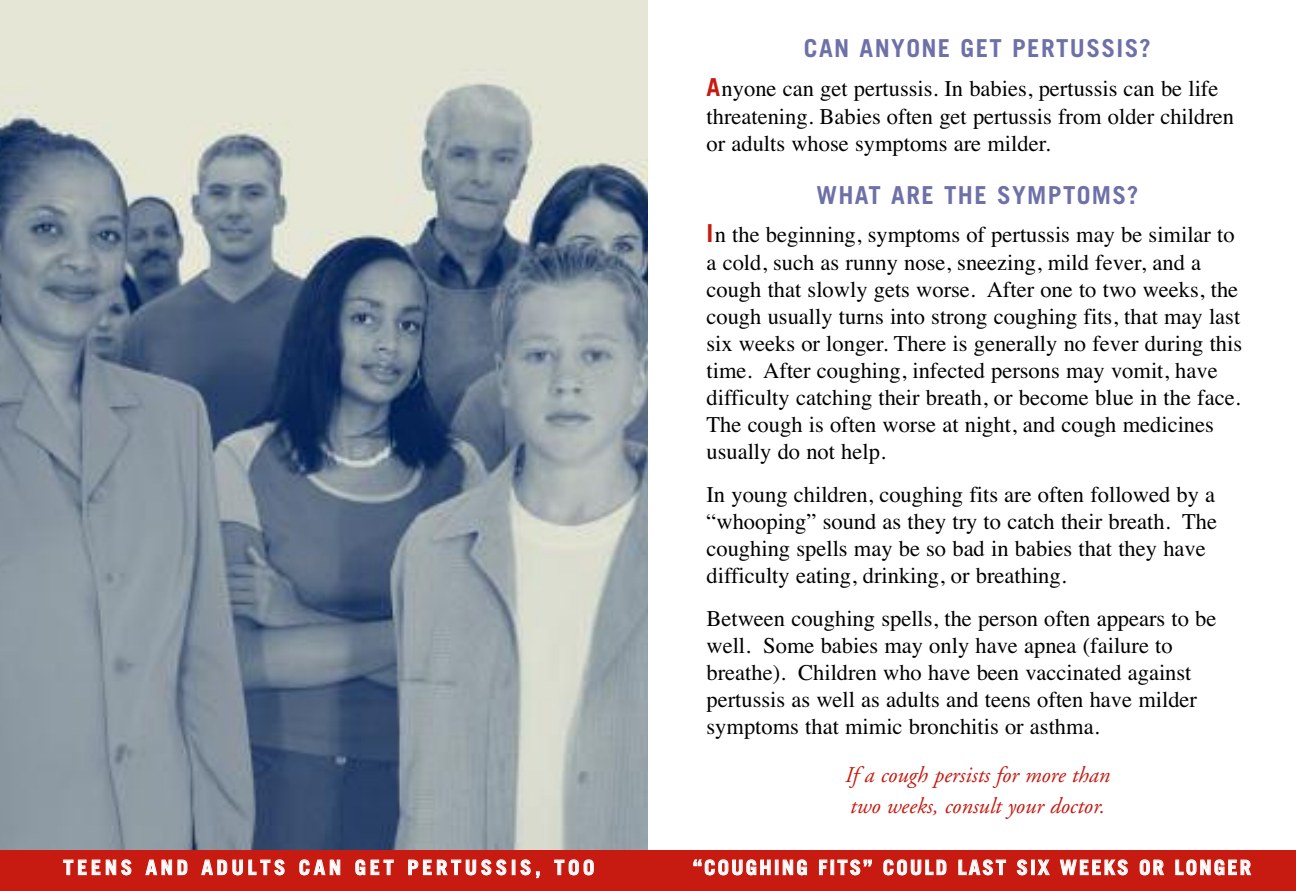
<style>
.page{position:relative;width:1296px;height:891px;background:#fff}
.page>*{position:absolute;margin:0;border:0;box-sizing:border-box;transform-origin:0 0}
.t1{font:700 24.75px "Trade Gothic";letter-spacing:.055em;color:#6e70a8}
.t2{font:22.5px/27px "Times";color:#000}
.t3{font:italic 22.5px/31.5px "Adobe Garamond";color:#c71a10}
.t4{font:700 20.25px "Trade Gothic";letter-spacing:.11em;color:#fff}
.t5{font:700 20.25px "Trade Gothic";letter-spacing:.185em;color:#fff}
.s1{font-family:"Trade Gothic";font-weight:700;font-size:24.75px;color:#c71a10}
</style>
<div class="page">
<img style="left:0;top:0;width:648px;height:850px">
<div style="left:648px;top:850px;width:648px;height:41px;background:#c71a10"></div>
<div style="left:0;top:850px;width:648px;height:41px;background:#c71a10"></div>
<p class="t1" style="left:804px;top:40px;width:348px">CAN ANYONE GET PERTUSSIS?</p>
<p class="t2" style="left:706px;top:75px;width:529px;line-height:27.7px"><span class="s1">A</span>nyone can get pertussis. In babies, pertussis can be life threatening. Babies often get pertussis from older children or adults whose symptoms are milder.</p>
<p class="t1" style="left:816px;top:186px;width:324px">WHAT ARE THE SYMPTOMS?</p>
<p class="t2" style="left:706px;top:221px;width:537px"><span class="s1">I</span>n the beginning, symptoms of pertussis may be similar to a cold, such as runny nose, sneezing, mild fever, and a cough that slowly gets worse. After one to two weeks, the cough usually turns into strong coughing fits, that may last six weeks or longer. There is generally no fever during this time. After coughing, infected persons may vomit, have difficulty catching their breath, or become blue in the face.<br>The cough is often worse at night, and cough medicines usually do not help.</p>
<p class="t2" style="left:706px;top:481px;width:512px">In young children, coughing fits are often followed by a “whooping” sound as they try to catch their breath. The coughing spells may be so bad in babies that they have difficulty eating, drinking, or breathing.</p>
<p class="t2" style="left:706px;top:605px;width:512px">Between coughing spells, the person often appears to be well. Some babies may only have apnea (failure to breathe). Children who have been vaccinated against pertussis as well as adults and teens often have milder symptoms that mimic bronchitis or asthma.</p>
<p class="t3" style="left:845px;top:761px;width:266px">If a cough persists for more than two weeks, consult your doctor.</p>
<p class="t5" style="left:63px;top:860px;width:533px">TEENS AND ADULTS CAN GET PERTUSSIS, TOO</p>
<p class="t4" style="left:693px;top:860px;width:560px">“COUGHING FITS” COULD LAST SIX WEEKS OR LONGER</p>
</div>
